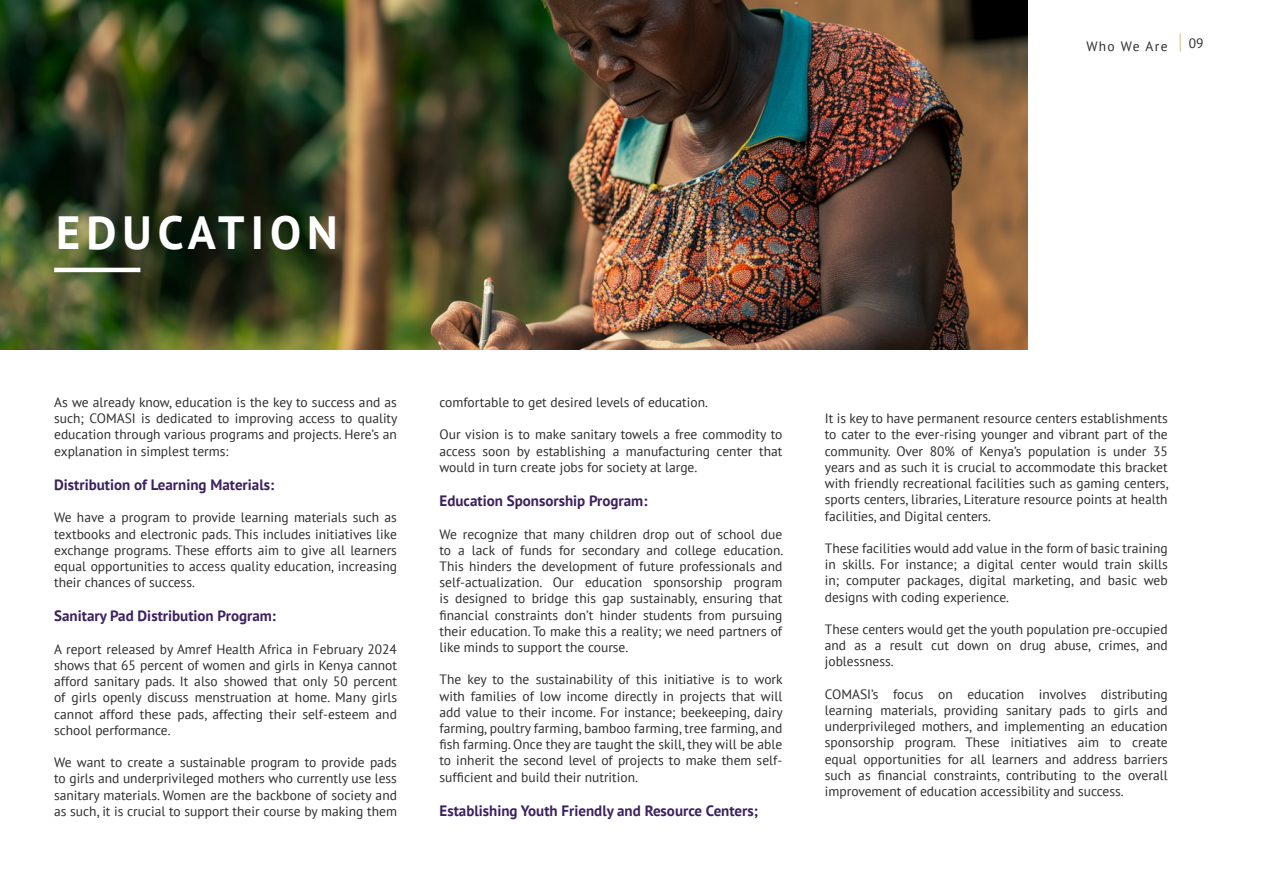
<style>
.page{position:relative;width:1263px;height:893px;background:#fff}
.page>*{position:absolute;margin:0;border:0;box-sizing:border-box;transform-origin:0 0}
.Big_Title{font:700 46.5px "PT Sans";letter-spacing:.13em;color:#fff}
.Text_Paragraph{font:700 15px "PT Sans";color:#3c215d}
.Text_Paragraph-2{font:700 15px "PT Sans";color:#3c225e}
.Text_Paragraph-3{font:13.5px/16.2px "PT Sans";color:#2e2b2c;text-align:justify}
</style>
<div class="page">
<img style="left:0;top:0;width:1028px;height:349px">
<hr style="left:54px;top:268px;width:86px;height:4px;background:#fff">
<svg style="left:1179px;top:34px;width:2px;height:18px"></svg>
<p class="Text_Paragraph-3" style="left:1086px;top:37px;width:83px">Who We Are</p>
<p class="Text_Paragraph-3" style="left:1189px;top:35px;width:16px">09</p>
<p class="Big_Title" style="left:56px;top:202px;width:283px">EDUCATION</p>
<p class="Text_Paragraph-3" style="left:54px;top:394px;width:345px">As we already know, education is the key to success and as such; COMASI is dedicated to improving access to quality education through various programs and projects. Here’s an explanation in simplest terms:</p>
<p class="Text_Paragraph" style="left:54px;top:475px;width:221px">Distribution of Learning Materials:</p>
<p class="Text_Paragraph-3" style="left:54px;top:509px;width:344px">We have a program to provide learning materials such as textbooks and electronic pads. This includes initiatives like exchange programs. These efforts aim to give all learners equal opportunities to access quality education, increasing their chances of success.</p>
<p class="Text_Paragraph" style="left:54px;top:606px;width:223px">Sanitary Pad Distribution Program:</p>
<p class="Text_Paragraph-3" style="left:54px;top:641px;width:344px">A report released by Amref Health Africa in February 2024 shows that 65 percent of women and girls in Kenya cannot afford sanitary pads. It also showed that only 50 percent of girls openly discuss menstruation at home. Many girls cannot afford these pads, affecting their self-esteem and school performance.</p>
<p class="Text_Paragraph-3" style="left:54px;top:754px;width:344px">We want to create a sustainable program to provide pads to girls and underprivileged mothers who currently use less sanitary materials. Women are the backbone of society and as such, it is crucial to support their course by making them</p>
<p class="Text_Paragraph-3" style="left:439px;top:394px;width:270px">comfortable to get desired levels of education.</p>
<p class="Text_Paragraph-3" style="left:439px;top:426px;width:344px">Our vision is to make sanitary towels a free commodity to access soon by establishing a manufacturing center that would in turn create jobs for society at large.</p>
<p class="Text_Paragraph" style="left:439px;top:491px;width:209px">Education Sponsorship Program:</p>
<p class="Text_Paragraph-3" style="left:439px;top:525px;width:345px">We recognize that many children drop out of school due to a lack of funds for secondary and college education.<br>This hinders the development of future professionals and self-actualization. Our education sponsorship program is designed to bridge this gap sustainably, ensuring that financial constraints don’t hinder students from pursuing their education. To make this a reality; we need partners of like minds to support the course.</p>
<p class="Text_Paragraph-3" style="left:439px;top:671px;width:345px">The key to the sustainability of this initiative is to work with families of low income directly in projects that will add value to their income. For instance; beekeeping, dairy farming, poultry farming, bamboo farming, tree farming, and fish farming. Once they are taught the skill, they will be able to inherit the second level of projects to make them self&shy;sufficient and build their nutrition.</p>
<p class="Text_Paragraph-2" style="left:439px;top:801px;width:320px">Establishing Youth Friendly and Resource Centers;</p>
<p class="Text_Paragraph-3" style="left:825px;top:410px;width:345px">It is key to have permanent resource centers establishments to cater to the ever-rising younger and vibrant part of the community. Over 80% of Kenya’s population is under 35 years and as such it is crucial to accommodate this bracket with friendly recreational facilities such as gaming centers, sports centers, libraries, Literature resource points at health facilities, and Digital centers.</p>
<p class="Text_Paragraph-3" style="left:825px;top:540px;width:344px">These facilities would add value in the form of basic training in skills. For instance; a digital center would train skills in; computer packages, digital marketing, and basic web designs with coding experience.</p>
<p class="Text_Paragraph-3" style="left:825px;top:621px;width:344px">These centers would get the youth population pre-occupied and as a result cut down on drug abuse, crimes, and joblessness.</p>
<p class="Text_Paragraph-3" style="left:825px;top:686px;width:344px">COMASI’s focus on education involves distributing learning materials, providing sanitary pads to girls and underprivileged mothers, and implementing an education sponsorship program. These initiatives aim to create equal opportunities for all learners and address barriers such as financial constraints, contributing to the overall improvement of education accessibility and success.</p>
</div>
